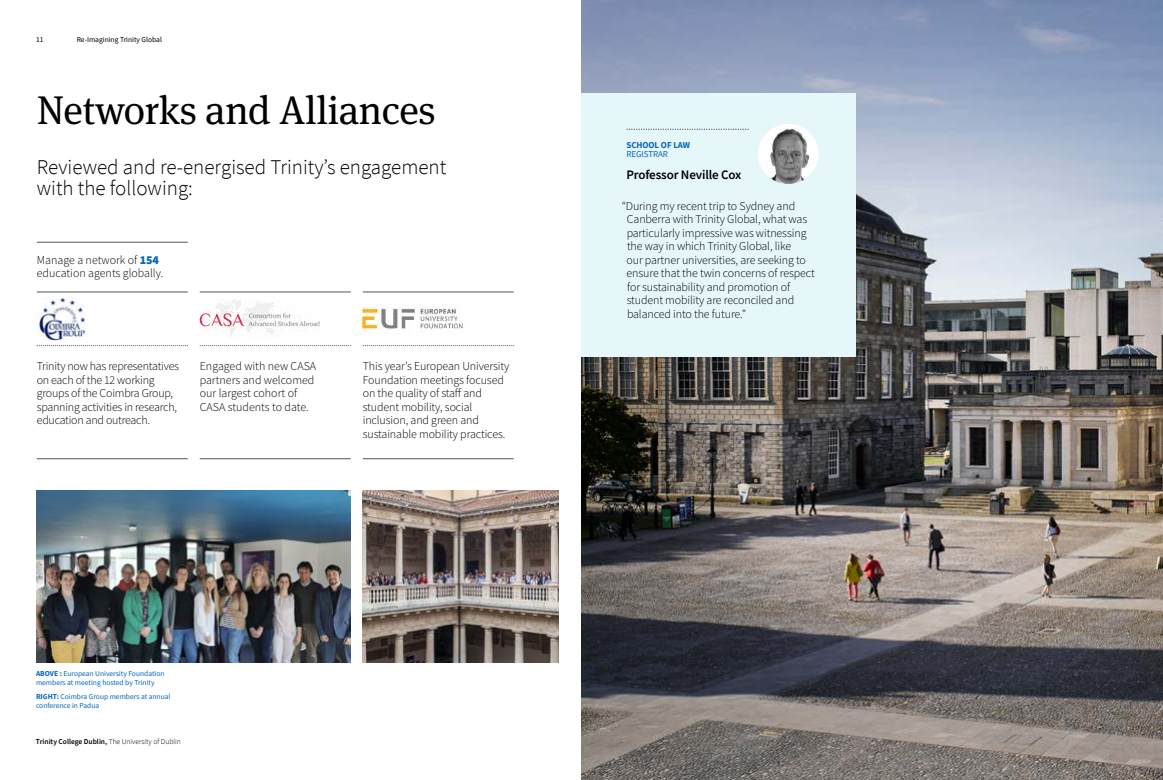
<style>
.page{position:relative;width:1163px;height:780px;background:#fff}
.page>*{position:absolute;margin:0;border:0;box-sizing:border-box;transform-origin:0 0}
.t1{font:40px "Meta Serif Pro";letter-spacing:-.01em;color:#000}
.t2{font:300 21px/21px "Source Sans Pro";color:#000}
.t3{font:600 13px "Source Sans Pro";letter-spacing:-.01em;color:#000}
.t4{font:12px/13.5px "Source Sans Variable";letter-spacing:-.01em;color:#000}
.t5{font:700 9px "Source Sans Pro";letter-spacing:-.01em;color:#0569b9}
.t6{font:9px "Source Sans Pro";letter-spacing:-.01em;color:#0569b9}
.t7{font:7.5px/9px "Source Sans Pro";color:#0569b9}
.t8{font:600 7.5px "Source Sans Pro";color:#000}
.t9{font:7.5px "Source Sans Pro";color:#000}
.s1{font-family:"Source Sans Pro";font-weight:900;color:#0569b9}
.s2{font-weight:700}
.s3{font-weight:300}
</style>
<div class="page">
<img style="left:581px;top:0;width:581px;height:780px">
<div style="left:581px;top:93px;width:275px;height:264px;background:#e6f7fa"></div>
<svg style="left:626px;top:129px;width:122px;height:1px"></svg>
<div style="left:757px;top:124px;width:61px;height:60px;background:#fff;border-radius:50%"></div>
<img style="left:762px;top:128px;width:52px;height:56px">
<svg style="left:363px;top:345px;width:150px;height:1px"></svg>
<img style="left:39px;top:298px;width:47px;height:42px">
<svg style="left:37px;top:345px;width:151px;height:1px"></svg>
<hr style="left:37px;top:292px;width:151px;height:1px;background:#50555a">
<hr style="left:363px;top:292px;width:150px;height:1px;background:#50555a">
<hr style="left:37px;top:458px;width:151px;height:1px;background:#50555a">
<img style="left:200px;top:299px;width:120px;height:38px">
<svg style="left:200px;top:345px;width:151px;height:1px"></svg>
<hr style="left:200px;top:292px;width:151px;height:1px;background:#50555a">
<hr style="left:200px;top:458px;width:151px;height:1px;background:#50555a">
<hr style="left:363px;top:458px;width:150px;height:1px;background:#50555a">
<hr style="left:37px;top:242px;width:151px;height:1px;background:#50555a">
<img style="left:357px;top:304px;width:110px;height:27px">
<img style="left:363px;top:490px;width:195px;height:172px">
<img style="left:37px;top:490px;width:314px;height:172px">
<p class="t9" style="left:36px;top:35px;width:9px">11</p>
<p class="t9" style="left:77px;top:35px;width:87px">Re-Imagining Trinity Global</p>
<h1 class="t1" style="left:37px;top:81px;width:400px">Networks and Alliances</h1>
<h2 class="t2" style="left:37px;top:157px;width:411px">Reviewed and re-energised Trinity’s engagement with the following:</h2>
<p class="t4" style="left:37px;top:253px;width:128px">Manage a network of <span class="s1">154 </span>education agents globally.</p>
<p class="t4" style="left:37px;top:359px;width:144px">Trinity now has representatives on each of the 12 working groups of the Coimbra Group, spanning activities in research, education and outreach.</p>
<p class="t4" style="left:200px;top:359px;width:118px">Engaged with new CASA partners and welcomed our largest cohort of<br>CASA students to date.</p>
<p class="t4" style="left:363px;top:359px;width:148px">This year’s European University<br>Foundation meetings focused on the quality of staff and student mobility, social inclusion, and green and sustainable mobility practices.</p>
<p class="t7" style="left:36px;top:669px;width:130px"><span class="s2">ABOVE :</span> European University Foundation members at meeting hosted by Trinity</p>
<p class="t7" style="left:36px;top:692px;width:136px"><span class="s2">RIGHT:</span> Coimbra Group members at annual conference in Padua</p>
<p class="t8" style="left:36px;top:737px;width:146px">Trinity College Dublin, <span class="s3">The University of Dublin</span></p>
<p class="t5" style="left:626px;top:139px;width:65px">SCHOOL OF LAW</p>
<p class="t6" style="left:626px;top:148px;width:43px">REGISTRAR</p>
<p class="t3" style="left:626px;top:166px;width:116px">Professor Neville Cox</p>
<p class="t4" style="left:626px;top:199px;width:190px;text-indent:-5px">“During my recent trip to Sydney and Canberra with Trinity Global, what was particularly impressive was witnessing the way in which Trinity Global, like<br>our partner universities, are seeking to ensure that the twin concerns of respect for sustainability and promotion of student mobility are reconciled and balanced into the future.”</p>
</div>
